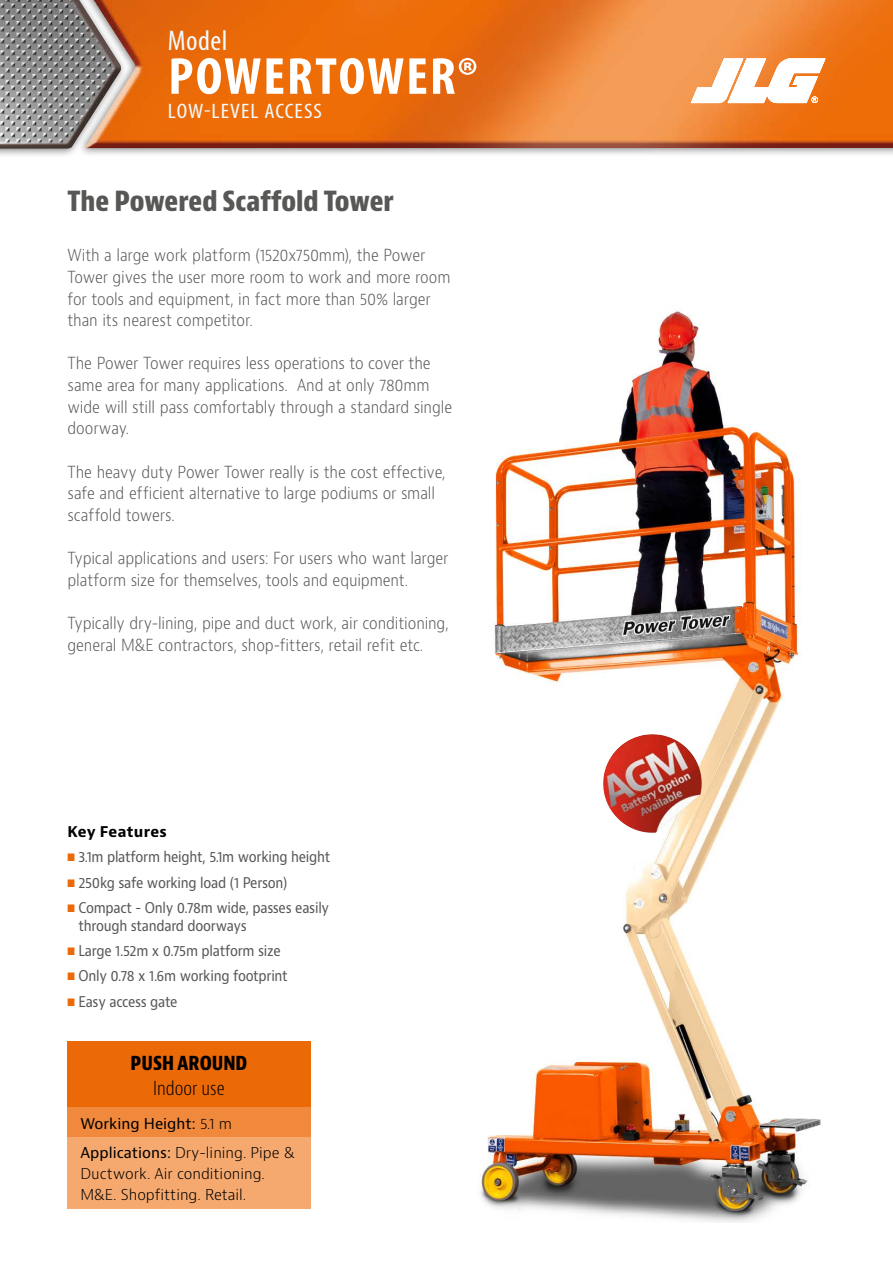
<style>
.page{position:relative;width:893px;height:1263px;background:#fff}
.page>*{position:absolute;margin:0;border:0;box-sizing:border-box;transform-origin:0 0}
.t1{font:700 condensed 52.5px "Myriad Pro";letter-spacing:.035em;color:#fff;scale:1.05 1}
.t2{font:condensed 28.5px "Myriad Pro";letter-spacing:.015em;color:#f0fbff;scale:1.05 1}
.t3{font:800 condensed 27px "Bernino Sans";color:#575756}
.t4{font:condensed 21px "Myriad Pro";letter-spacing:.04em;color:#f0fbff;scale:1.12 1}
.t5{font:800 condensed 18.75px "Bernino Sans";color:#000}
.t6{font:300 condensed 18.75px "Bernino Sans";color:#000}
.t7{font:300 16.2px/21.6px "Bernino Sans";letter-spacing:-.01em;color:#575756;scale:.9 1}
.t8{font:300 14.7px/20.9px "Bernino Sans";color:#000}
.t9{font:14.7px "Bernino Sans";color:#000}
.t10{font:14.4px/18px "Bernino Sans";letter-spacing:-.02em;color:#575756;scale:.9 1}
.t11{font:700 14.4px "Bernino Sans";letter-spacing:.015em;color:#000}
.s1{color:#ec6907}
.s2{font-weight:300}
.s3{font-weight:400}
</style>
<div class="page">
<div style="left:77px;top:0;width:816px;height:157px;background:#000;opacity:.5"></div>
<img style="left:128px;top:0;width:765px;height:148px">
<div style="left:0;top:0;width:128px;height:158px;background:#000;opacity:.5"></div>
<img style="left:0;top:0;width:121px;height:149px">
<svg style="left:691px;top:59px;width:134px;height:44px"></svg>
<img style="left:479px;top:310px;width:342px;height:912px">
<img style="left:607px;top:734px;width:46px;height:29px">
<div style="left:68px;top:1041px;width:242px;height:66px;background:#ec6907"></div>
<div style="left:68px;top:1107px;width:242px;height:31px;background:#f1893d"></div>
<div style="left:68px;top:1138px;width:242px;height:71px;background:#f6a96e"></div>
<h2 class="t2" style="left:168px;top:24px;width:58px">Model</h2>
<h1 class="t1" style="left:168px;top:43px;width:296px">POWERTOWER®</h1>
<p class="t4" style="left:168px;top:98px;width:139px">LOW-LEVEL ACCESS</p>
<h3 class="t3" style="left:68px;top:184px;width:328px">The Powered Scaffold Tower</h3>
<p class="t7" style="left:68px;top:245px;width:427px">With a large work platform (1520x750mm), the Power Tower gives the user more room to work and more room for tools and equipment, in fact more than 50% larger than its nearest competitor.</p>
<p class="t7" style="left:68px;top:353px;width:429px">The Power Tower requires less operations to cover the same area for many applications. And at only 780mm wide will still pass comfortably through a standard single doorway.</p>
<p class="t7" style="left:68px;top:461px;width:422px">The heavy duty Power Tower really is the cost effective, safe and efficient alternative to large podiums or small scaffold towers.</p>
<p class="t7" style="left:68px;top:548px;width:425px">Typical applications and users: For users who want larger platform size for themselves, tools and equipment.</p>
<p class="t7" style="left:68px;top:612px;width:425px">Typically dry-lining, pipe and duct work, air conditioning, general M&amp;E contractors, shop-fitters, retail refit etc.</p>
<p class="t11" style="left:68px;top:822px;width:101px">Key Features</p>
<p class="t10" style="left:68px;top:848px;width:294px"><span class="s1">■</span> 3.1m platform height, 5.1m working height</p>
<p class="t10" style="left:68px;top:874px;width:246px"><span class="s1">■</span> 250kg safe working load (1 Person)</p>
<p class="t10" style="left:79px;top:899px;width:280px;text-indent:-11px"><span class="s1">■</span> Compact - Only 0.78m wide, passes easily through standard doorways</p>
<p class="t10" style="left:68px;top:942px;width:238px"><span class="s1">■</span> Large 1.52m x 0.75m platform size</p>
<p class="t10" style="left:68px;top:967px;width:246px"><span class="s1">■</span> Only 0.78 x 1.6m working footprint</p>
<p class="t10" style="left:68px;top:992px;width:124px"><span class="s1">■</span> Easy access gate</p>
<p class="t5" style="left:131px;top:1051px;width:118px">PUSH AROUND</p>
<p class="t6" style="left:153px;top:1077px;width:73px">Indoor use</p>
<p class="t9" style="left:80px;top:1114px;width:153px">Working Height: <span class="s2">5.1 m</span></p>
<p class="t8" style="left:80px;top:1143px;width:216px"><span class="s3">Applications:</span> Dry-lining. Pipe &amp;<br>Ductwork. Air conditioning.<br>M&amp;E. Shopfitting. Retail.</p>
</div>
